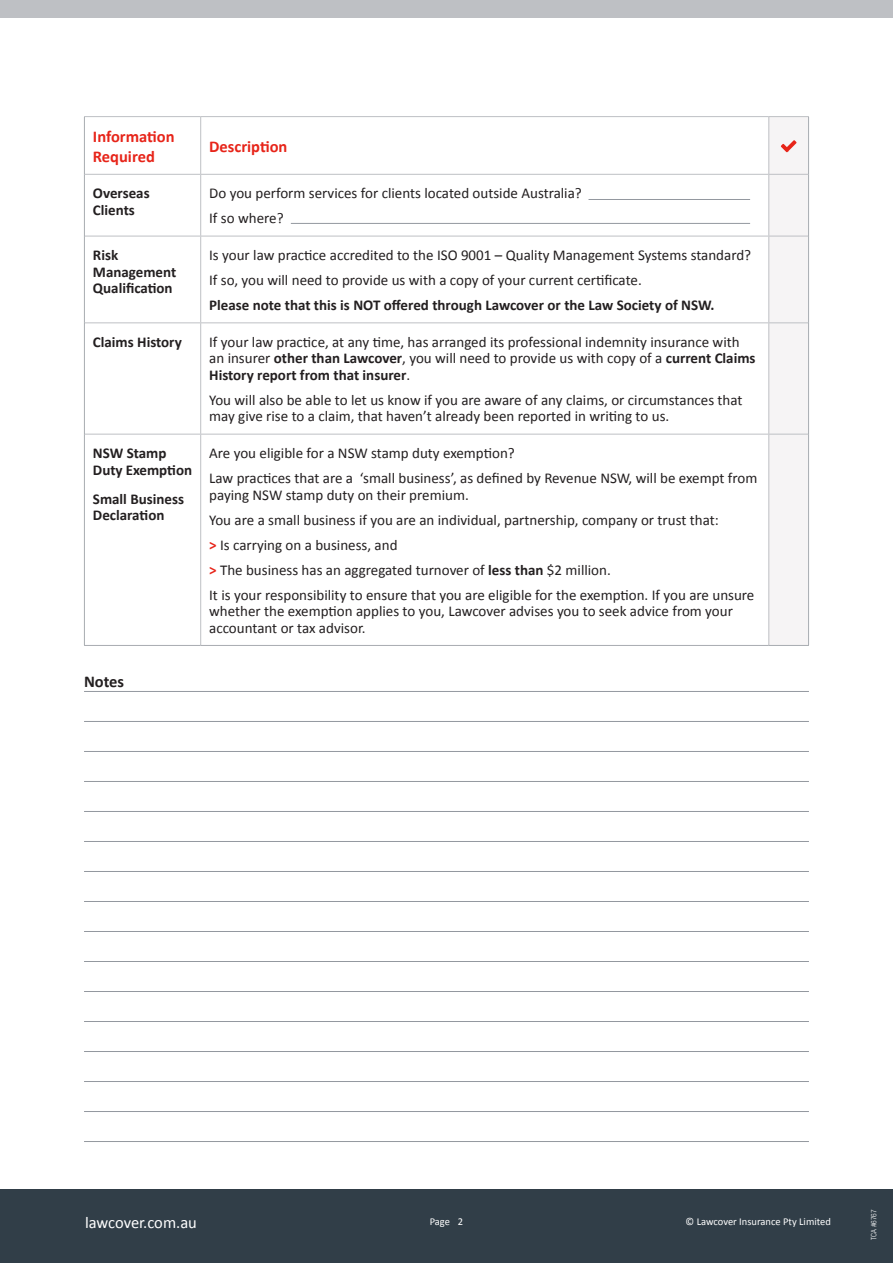
<style>
.page{position:relative;width:893px;height:1263px;background:#fff}
.page>*{position:absolute;margin:0;border:0;box-sizing:border-box;transform-origin:0 0}
.t1{font:700 16.5px/19.8px "Calibri";color:#e72419}
.t2{font:16.5px "Calibri";letter-spacing:-.005em;color:#fff}
.t3{font:700 16.5px "Calibri";color:#231f20}
.t4{font:15px/16.5px "Calibri";color:#231f20}
.t5{font:700 15px/16.5px "Calibri";color:#231f20}
.t6{font:10.5px "Calibri";color:#fff}
.t7{font:300 condensed 7.5px "Helvetica Neue";color:#fff}
.s1{font-weight:700}
.s2{font-weight:700;color:#e72419}
</style>
<div class="page">
<div style="left:0;top:0;width:893px;height:17px;background:#bec0c4"></div>
<div style="left:0;top:1190px;width:893px;height:73px;background:#313e48"></div>
<hr style="left:84px;top:691px;width:725px;height:1px;background:#93989f">
<hr style="left:84px;top:721px;width:725px;height:1px;background:#93989f">
<hr style="left:84px;top:751px;width:725px;height:1px;background:#93989f">
<hr style="left:84px;top:781px;width:725px;height:1px;background:#93989f">
<hr style="left:84px;top:811px;width:725px;height:1px;background:#93989f">
<hr style="left:84px;top:841px;width:725px;height:1px;background:#93989f">
<hr style="left:84px;top:871px;width:725px;height:1px;background:#93989f">
<hr style="left:84px;top:901px;width:725px;height:1px;background:#93989f">
<hr style="left:84px;top:931px;width:725px;height:1px;background:#93989f">
<hr style="left:84px;top:961px;width:725px;height:1px;background:#93989f">
<hr style="left:84px;top:991px;width:725px;height:1px;background:#93989f">
<hr style="left:84px;top:1021px;width:725px;height:1px;background:#93989f">
<hr style="left:84px;top:1051px;width:725px;height:1px;background:#93989f">
<hr style="left:84px;top:1081px;width:725px;height:1px;background:#93989f">
<hr style="left:84px;top:1111px;width:725px;height:1px;background:#93989f">
<hr style="left:84px;top:1141px;width:725px;height:1px;background:#93989f">
<hr style="left:84px;top:116px;width:117px;height:1px;background:#bec0c4">
<hr style="left:201px;top:116px;width:568px;height:1px;background:#bec0c4">
<hr style="left:200px;top:117px;width:1px;height:57px;background:#bec0c4">
<hr style="left:769px;top:116px;width:40px;height:1px;background:#bec0c4">
<hr style="left:768px;top:117px;width:1px;height:57px;background:#bec0c4">
<hr style="left:85px;top:174px;width:116px;height:1px;background:#bec0c4">
<hr style="left:201px;top:174px;width:568px;height:1px;background:#bec0c4">
<hr style="left:200px;top:175px;width:1px;height:61px;background:#bec0c4">
<hr style="left:768px;top:175px;width:1px;height:61px;background:#bec0c4">
<hr style="left:85px;top:236px;width:116px;height:1px;background:#bec0c4">
<hr style="left:201px;top:236px;width:568px;height:1px;background:#bec0c4">
<hr style="left:200px;top:236px;width:1px;height:86px;background:#bec0c4">
<hr style="left:768px;top:236px;width:1px;height:86px;background:#bec0c4">
<hr style="left:85px;top:322px;width:116px;height:1px;background:#bec0c4">
<hr style="left:201px;top:322px;width:568px;height:1px;background:#bec0c4">
<hr style="left:200px;top:323px;width:1px;height:111px;background:#bec0c4">
<hr style="left:768px;top:323px;width:1px;height:111px;background:#bec0c4">
<hr style="left:85px;top:434px;width:116px;height:1px;background:#bec0c4">
<hr style="left:201px;top:434px;width:568px;height:1px;background:#bec0c4">
<hr style="left:200px;top:434px;width:1px;height:211px;background:#bec0c4">
<hr style="left:768px;top:434px;width:1px;height:211px;background:#bec0c4">
<hr style="left:84px;top:117px;width:1px;height:57px;background:#a8acb1">
<hr style="left:808px;top:117px;width:1px;height:57px;background:#a8acb1">
<hr style="left:84px;top:174px;width:1px;height:62px;background:#a8acb1">
<hr style="left:808px;top:174px;width:1px;height:62px;background:#a8acb1">
<hr style="left:84px;top:236px;width:1px;height:87px;background:#a8acb1">
<hr style="left:808px;top:236px;width:1px;height:87px;background:#a8acb1">
<hr style="left:84px;top:323px;width:1px;height:111px;background:#a8acb1">
<hr style="left:808px;top:323px;width:1px;height:111px;background:#a8acb1">
<hr style="left:84px;top:434px;width:1px;height:211px;background:#a8acb1">
<hr style="left:808px;top:434px;width:1px;height:211px;background:#a8acb1">
<hr style="left:84px;top:645px;width:117px;height:1px;background:#a8acb1">
<hr style="left:201px;top:645px;width:568px;height:1px;background:#a8acb1">
<hr style="left:769px;top:645px;width:40px;height:1px;background:#a8acb1">
<div style="left:769px;top:117px;width:39px;height:528px;background:#f6f4f5"></div>
<hr style="left:588px;top:199px;width:162px;height:1px;background:#93989f">
<hr style="left:291px;top:223px;width:459px;height:1px;background:#93989f">
<p class="t1" style="left:93px;top:126px;width:83px">Information<br>Required</p>
<p class="t1" style="left:209px;top:135px;width:80px">Description</p>
<p class="t5" style="left:93px;top:184px;width:58px">Overseas<br>Clients</p>
<p class="t4" style="left:209px;top:184px;width:374px">Do you perform services for clients located outside Australia?</p>
<p class="t4" style="left:209px;top:209px;width:76px">If so where?</p>
<p class="t5" style="left:93px;top:246px;width:85px">Risk<br>Management<br>Qualification</p>
<p class="t4" style="left:209px;top:246px;width:543px">Is your law practice accredited to the ISO 9001 – Quality Management Systems standard?</p>
<p class="t4" style="left:209px;top:271px;width:434px">If so, you will need to provide us with a copy of your current certificate.</p>
<p class="t5" style="left:209px;top:296px;width:507px">Please note that this is NOT offered through Lawcover or the Law Society of NSW.</p>
<p class="t5" style="left:93px;top:333px;width:90px">Claims History</p>
<p class="t4" style="left:209px;top:333px;width:548px">If your law practice, at any time, has arranged its professional indemnity insurance with an insurer <span class="s1">other than Lawcover</span>, you will need to provide us with copy of a <span class="s1">current Claims<br>History report from that insurer</span>.</p>
<p class="t4" style="left:209px;top:391px;width:535px">You will also be able to let us know if you are aware of any claims, or circumstances that may give rise to a claim, that haven’t already been reported in writing to us.</p>
<p class="t5" style="left:93px;top:444px;width:101px">NSW Stamp<br>Duty Exemption</p>
<p class="t5" style="left:93px;top:490px;width:93px">Small Business<br>Declaration</p>
<p class="t4" style="left:209px;top:444px;width:307px">Are you eligible for a NSW stamp duty exemption?</p>
<p class="t4" style="left:209px;top:469px;width:550px">Law practices that are a ‘small business’, as defined by Revenue NSW, will be exempt from paying NSW stamp duty on their premium.</p>
<p class="t4" style="left:209px;top:511px;width:511px">You are a small business if you are an individual, partnership, company or trust that:</p>
<p class="t4" style="left:209px;top:536px;width:190px"><span class="s2">&gt;</span> Is carrying on a business, and</p>
<p class="t4" style="left:209px;top:561px;width:403px"><span class="s2">&gt;</span> The business has an aggregated turnover of <span class="s1">less than</span> $2 million.</p>
<p class="t4" style="left:209px;top:586px;width:547px">It is your responsibility to ensure that you are eligible for the exemption. If you are unsure whether the exemption applies to you, Lawcover advises you to seek advice from your accountant or tax advisor.</p>
<p class="t3" style="left:84px;top:671px;width:42px">Notes</p>
<p class="t2" style="left:85px;top:1212px;width:113px">lawcover.com.au</p>
<p class="t6" style="left:430px;top:1215px;width:35px">Page 2</p>
<p class="t6" style="left:686px;top:1215px;width:147px">© Lawcover Insurance Pty Limited</p>
<p class="t7" style="left:870px;top:1240px;width:32px;rotate:-90deg">TCA #6767</p>
</div>
